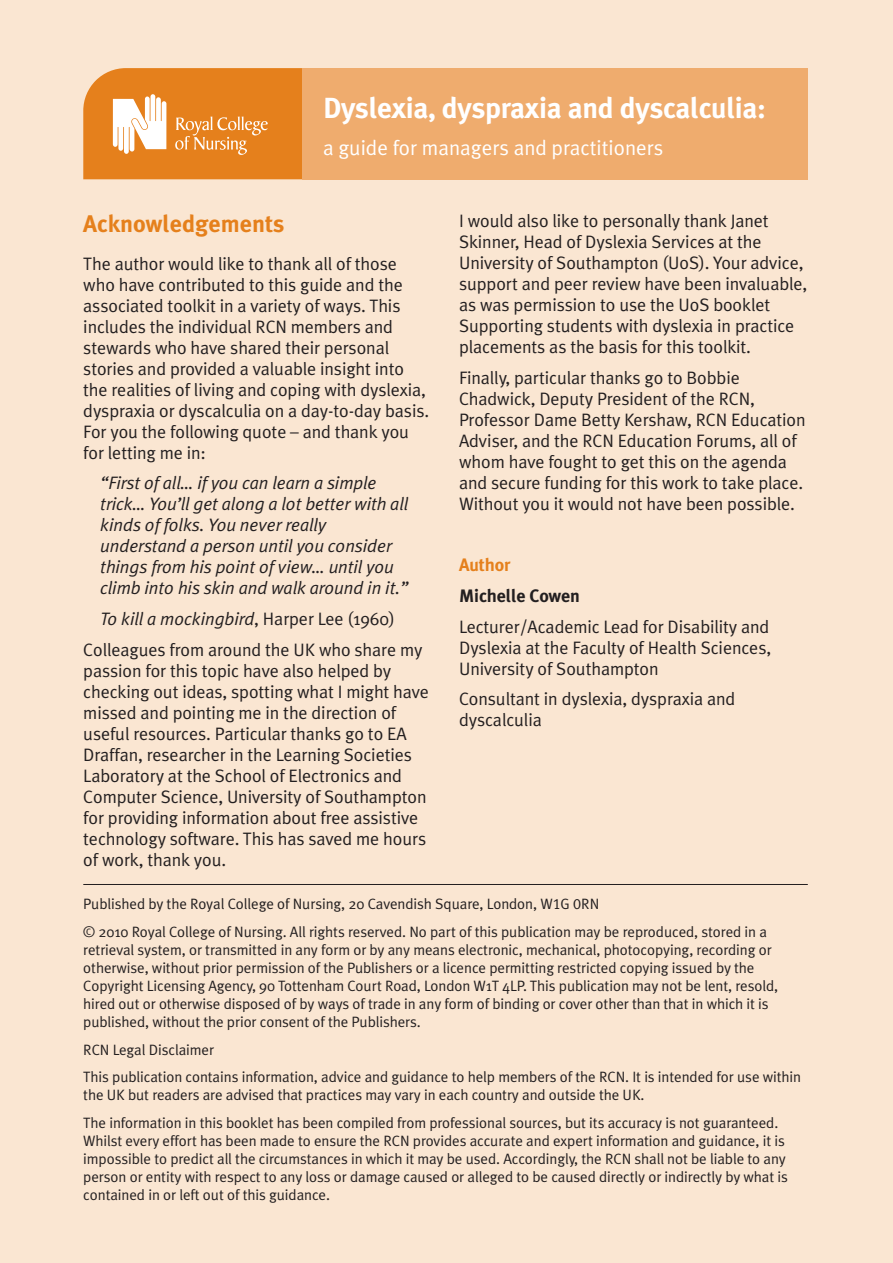
<style>
.page{position:relative;width:893px;height:1263px;background:#fff}
.page>*{position:absolute;margin:0;border:0;box-sizing:border-box;transform-origin:0 0}
.t1{font:700 29.1px "Meta Plus";letter-spacing:-.01em;color:#fff}
.t2{font:700 24px "Meta Plus";color:#e5801c}
.t3{font:21px "Meta Plus Normal";color:#fff}
.t4{font:18px/21px "Meta Plus Normal";letter-spacing:-.005em;color:#231f20}
.t5{font:italic 18px/21px "Meta Plus Normal";letter-spacing:-.005em;color:#231f20}
.t6{font:700 18px "Meta Plus";letter-spacing:-.005em;color:#231f20}
.t7{font:700 18px "Meta Plus";letter-spacing:-.005em;color:#e5801c}
.t8{font:15px/18px "Meta Plus Normal";letter-spacing:-.005em;color:#231f20}
.s1{font-style:italic}
.s2{font-family:"Meta Plus Normal Caps"}
</style>
<div class="page">
<div style="left:0;top:0;width:892px;height:1263px;background:#fae6d2"></div>
<svg style="left:83px;top:68px;width:220px;height:111px;background:#e8913b"></svg>
<div style="left:303px;top:68px;width:505px;height:111px;background:#efac6e"></div>
<hr style="left:83px;top:884px;width:725px;height:1px;background:#231f20">
<h1 class="t1" style="left:323px;top:97px;width:444px">Dyslexia, dyspraxia and dyscalculia:</h1>
<p class="t3" style="left:323px;top:139px;width:342px">a guide for managers and practitioners</p>
<h2 class="t2" style="left:83px;top:214px;width:203px">Acknowledgements</h2>
<p class="t4" style="left:83px;top:254px;width:347px">The author would like to thank all of those who have contributed to this guide and the associated toolkit in a variety of ways. This includes the individual RCN members and stewards who have shared their personal stories and provided a valuable insight into the realities of living and coping with dyslexia, dyspraxia or dyscalculia on a day-to-day basis.<br>For you the following quote – and thank you for letting me in:</p>
<p class="t5" style="left:100px;top:474px;width:309px">“First of all… if you can learn a simple trick… You’ll get along a lot better with all kinds of folks. You never really understand a person until you consider things from his point of view… until you climb into his skin and walk around in it.”</p>
<p class="t4" style="left:83px;top:605px;width:341px;line-height:30.8px;text-align:center"><span class="s1">To kill a mockingbird</span>, Harper Lee (1960)<br>Colleagues from around the UK who share my</p>
<p class="t4" style="left:83px;top:661px;width:347px">passion for this topic have also helped by checking out ideas, spotting what I might have missed and pointing me in the direction of useful resources. Particular thanks go to EA Draffan, researcher in the Learning Societies Laboratory at the School of Electronics and Computer Science, University of Southampton for providing information about free assistive technology software. This has saved me hours of work, thank you.</p>
<p class="t4" style="left:459px;top:211px;width:350px">I would also like to personally thank Janet Skinner, Head of Dyslexia Services at the University of Southampton (UoS). Your advice, support and peer review have been invaluable, as was permission to use the UoS booklet Supporting students with dyslexia in practice placements as the basis for this toolkit.</p>
<p class="t4" style="left:459px;top:368px;width:348px">Finally, particular thanks go to Bobbie Chadwick, Deputy President of the RCN, Professor Dame Betty Kershaw, RCN Education Adviser, and the RCN Education Forums, all of whom have fought to get this on the agenda and secure funding for this work to take place.<br>Without you it would not have been possible.</p>
<p class="t7" style="left:459px;top:558px;width:53px">Author</p>
<p class="t6" style="left:459px;top:589px;width:122px">Michelle Cowen</p>
<p class="t4" style="left:459px;top:617px;width:314px;text-align:justify">Lecturer/Academic Lead for Disability and Dyslexia at the Faculty of Health Sciences, University of Southampton</p>
<p class="t4" style="left:459px;top:690px;width:278px">Consultant in dyslexia, dyspraxia and dyscalculia</p>
<p class="t8" style="left:83px;top:891px;width:685px;line-height:27.8px">Published by the Royal College of Nursing, 20 Cavendish Square, London, <span class="s2">W1G 0RN<br></span>© 2010 Royal College of Nursing. All rights reserved. No part of this publication may be reproduced, stored in a</p>
<p class="t8" style="left:83px;top:942px;width:696px">retrieval system, or transmitted in any form or by any means electronic, mechanical, photocopying, recording or otherwise, without prior permission of the Publishers or a licence permitting restricted copying issued by the Copyright Licensing Agency, 90 Tottenham Court Road, London W1T 4LP. This publication may not be lent, resold, hired out or otherwise disposed of by ways of trade in any form of binding or cover other than that in which it is published, without the prior consent of the Publishers.</p>
<p class="t8" style="left:83px;top:1037px;width:719px;line-height:27.8px">RCN Legal Disclaimer<br>This publication contains information, advice and guidance to help members of the RCN. It is intended for use within</p>
<p class="t8" style="left:83px;top:1082px;width:696px;line-height:27.8px">the UK but readers are advised that practices may vary in each country and outside the UK.<br>The information in this booklet has been compiled from professional sources, but its accuracy is not guaranteed.</p>
<p class="t8" style="left:83px;top:1133px;width:706px">Whilst every effort has been made to ensure the RCN provides accurate and expert information and guidance, it is impossible to predict all the circumstances in which it may be used. Accordingly, the RCN shall not be liable to any person or entity with respect to any loss or damage caused or alleged to be caused directly or indirectly by what is contained in or left out of this guidance.</p>
</div>
